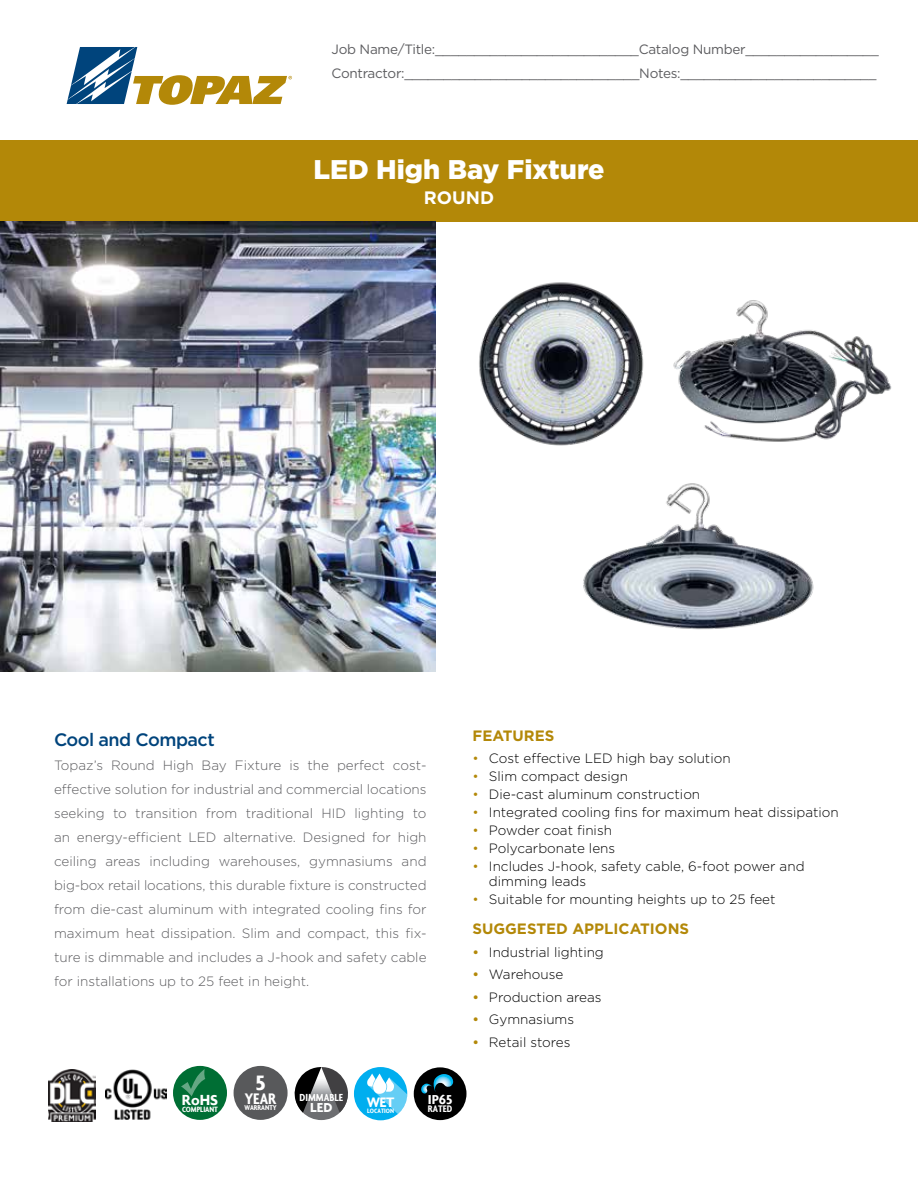
<style>
.page{position:relative;width:918px;height:1188px;background:#fff}
.page>*{position:absolute;margin:0;border:0;box-sizing:border-box;transform-origin:0 0}
.t1{font:900 27px "Gotham";color:#fff}
.t2{font:700 22.5px "Agenda";color:#fff}
.t3{font:500 18px "Gotham";letter-spacing:-.03em;color:#00447c}
.t4{font:700 18px "Gotham";color:#fff}
.t5{font:700 condensed 16.5px "Agenda";color:#fff}
.t6{font:700 15.75px "Agenda";color:#fff}
.t7{font:700 15px "Gotham";color:#b38808}
.t8{font:700 14.85px "Agenda";color:#fff}
.t9{font:700 13.95px "Agenda";color:#fff}
.t10{font:300 13.5px/24px "Gotham";color:#5d5d60;text-align:justify}
.t11{font:300 13.5px/15px "Gotham";color:#000}
.t12{font:13.5px/24px "Gotham";letter-spacing:-.02em;color:#5d5d60}
.t13{font:700 condensed 11.1px "Agenda";color:#fff}
.t14{font:700 condensed 10.2px "Agenda";color:#fff}
.t15{font:700 condensed 8.25px "Agenda";letter-spacing:-.01em;color:#fff}
.t16{font:700 condensed 7.5px "Agenda";color:#fff}
.t17{font:700 condensed 6.9px "Agenda";letter-spacing:.01em;color:#fff}
.s1{color:#b38808}
.s2{font-weight:500;color:#b38808}
</style>
<div class="page">
<div style="left:0;top:140px;width:918px;height:82px;background:#b38808"></div>
<svg style="left:67px;top:47px;width:225px;height:58px"></svg>
<div style="left:234px;top:1066px;width:54px;height:54px;background:#58595b;border-radius:50%"></div>
<div style="left:173px;top:1066px;width:54px;height:54px;background:#006e34;border-radius:50%"></div>
<svg style="left:181px;top:1069px;width:24px;height:27px"></svg>
<img style="left:49px;top:1069px;width:46px;height:52px">
<img style="left:106px;top:1069px;width:61px;height:51px">
<div style="left:295px;top:1067px;width:53px;height:53px;background:#6d6e71;border-radius:27px"></div>
<svg style="left:294px;top:1067px;width:54px;height:46px"></svg>
<div style="left:354px;top:1067px;width:53px;height:53px;background:#00aeef;border-radius:50%"></div>
<svg style="left:367px;top:1074px;width:40px;height:40px"></svg>
<div style="left:414px;top:1067px;width:52px;height:53px;background:#000;border-radius:50%"></div>
<svg style="left:421px;top:1074px;width:32px;height:20px"></svg>
<img style="left:479px;top:282px;width:165px;height:164px">
<img style="left:673px;top:300px;width:219px;height:142px">
<img style="left:583px;top:483px;width:231px;height:147px">
<img style="left:0;top:222px;width:435px;height:450px">
<p class="t12" style="left:332px;top:37px;width:549px">Job Name/Title:__________________________Catalog Number_________________<br>Contractor:______________________________Notes:_________________________</p>
<h1 class="t1" style="left:313px;top:150px;width:293px">LED High Bay Fixture</h1>
<h3 class="t4" style="left:424px;top:186px;width:72px">ROUND</h3>
<h3 class="t3" style="left:54px;top:728px;width:162px">Cool and Compact</h3>
<p class="t10" style="left:54px;top:753px;width:374px">Topaz’s Round High Bay Fixture is the perfect cost&shy;effective solution for industrial and commercial locations seeking to transition from traditional HID lighting to an energy-efficient LED alternative. Designed for high ceiling areas including warehouses, gymnasiums and big-box retail locations, this durable fixture is constructed from die-cast aluminum with integrated cooling fins for maximum heat dissipation. Slim and compact, this fix&shy;ture is dimmable and includes a J-hook and safety cable for installations up to 25 feet in height.</p>
<p class="t6" style="left:182px;top:1090px;width:38px">RoHS</p>
<p class="t15" style="left:182px;top:1104px;width:37px">COMPLIANT</p>
<h2 class="t2" style="left:255px;top:1069px;width:12px">5</h2>
<p class="t5" style="left:245px;top:1089px;width:33px">YEAR</p>
<p class="t16" style="left:244px;top:1104px;width:34px">WARRANTY</p>
<p class="t13" style="left:299px;top:1091px;width:45px">DIMMABLE</p>
<p class="t9" style="left:310px;top:1099px;width:24px">LED</p>
<p class="t8" style="left:367px;top:1093px;width:29px">WET</p>
<p class="t17" style="left:367px;top:1106px;width:29px">LOCATION</p>
<p class="t9" style="left:428px;top:1091px;width:26px">IP65</p>
<p class="t14" style="left:428px;top:1103px;width:26px">RATED</p>
<p class="t7" style="left:472px;top:725px;width:83px">FEATURES</p>
<p class="t11" style="left:472px;top:750px;width:260px"><span class="s1">•</span> Cost effective LED high bay solution</p>
<p class="t11" style="left:472px;top:768px;width:157px"><span class="s1">•</span> Slim compact design</p>
<p class="t11" style="left:472px;top:786px;width:229px"><span class="s1">•</span> Die-cast aluminum construction</p>
<p class="t11" style="left:472px;top:804px;width:368px"><span class="s1">•</span> Integrated cooling fins for maximum heat dissipation</p>
<p class="t11" style="left:472px;top:822px;width:141px"><span class="s1">•</span> Powder coat finish</p>
<p class="t11" style="left:472px;top:840px;width:144px"><span class="s1">•</span> Polycarbonate lens</p>
<p class="t11" style="left:489px;top:858px;width:317px;text-indent:-16px"><span class="s1">•</span> Includes J-hook, safety cable, 6-foot power and dimming leads</p>
<p class="t11" style="left:472px;top:891px;width:305px"><span class="s1">•</span> Suitable for mounting heights up to 25 feet</p>
<p class="t7" style="left:472px;top:919px;width:218px">SUGGESTED APPLICATIONS</p>
<p class="t11" style="left:472px;top:944px;width:133px"><span class="s2">•</span> Industrial lighting</p>
<p class="t11" style="left:472px;top:966px;width:92px"><span class="s2">•</span> Warehouse</p>
<p class="t11" style="left:472px;top:989px;width:130px"><span class="s2">•</span> Production areas</p>
<p class="t11" style="left:472px;top:1011px;width:103px"><span class="s2">•</span> Gymnasiums</p>
<p class="t11" style="left:472px;top:1034px;width:99px"><span class="s2">•</span> Retail stores</p>
</div>
